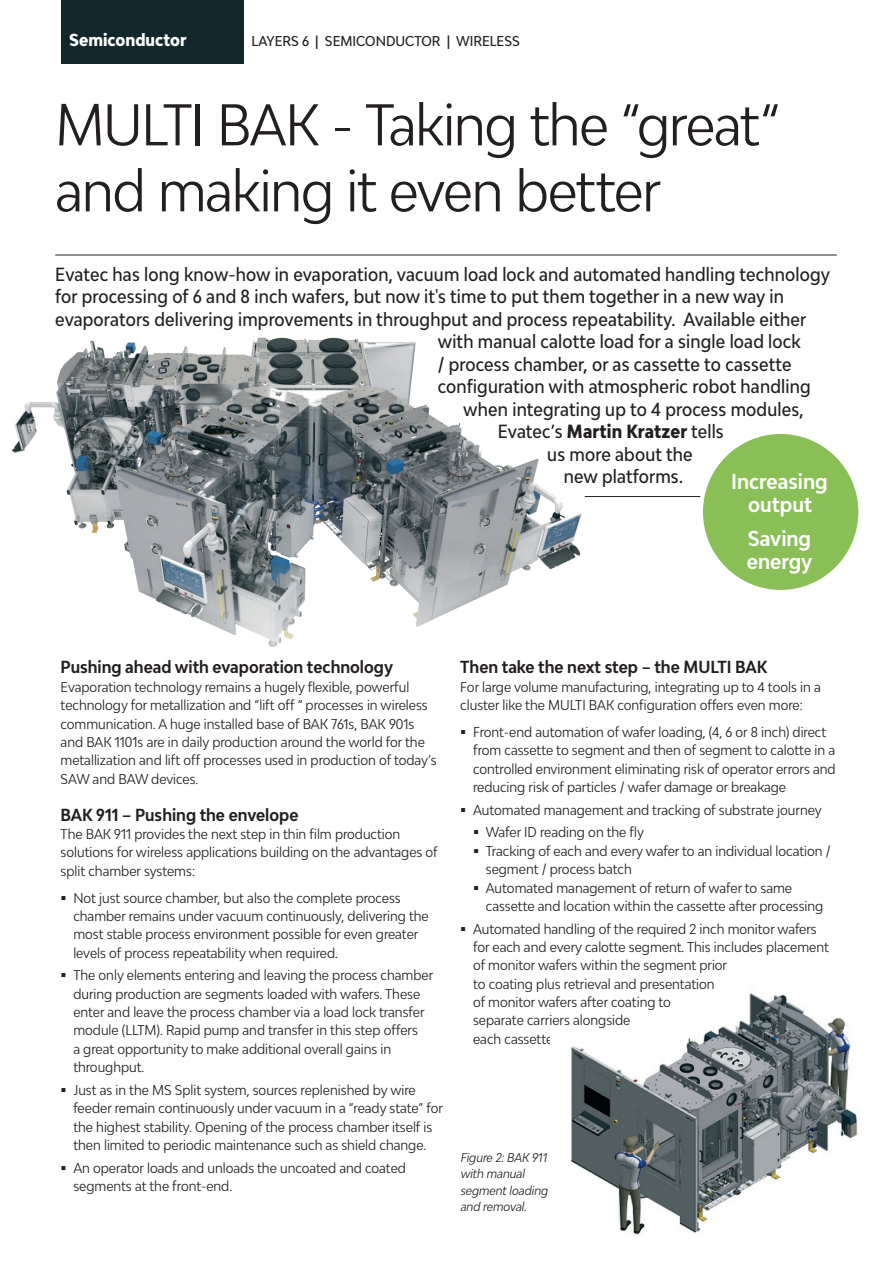
<style>
.page{position:relative;width:893px;height:1263px;background:#fff}
.page>*{position:absolute;margin:0;border:0;box-sizing:border-box;transform-origin:0 0}
.t1{font:condensed 55.5px/66px "Bw Modelica";letter-spacing:-.025em;color:#231f20}
.t2{font:700 condensed 20.4px/23px "Bw Modelica";color:#fff;text-align:center}
._11_pt_avobe_below{font:500 condensed 18px "Bw Modelica";letter-spacing:.01em;color:#231f20}
.t3{font:700 condensed 16.5px "Bw Modelica";color:#231f20}
.t4{font:800 condensed 16.5px "Bw Modelica";color:#fff}
.t5{font:condensed 13.5px/18.3px "Bw Modelica";color:#231f20}
.t6{font:500 condensed 13.5px "Bw Modelica";color:#231f20}
.t7{font:italic condensed 12px/16.5px "Bw Modelica";color:#231f20}
.s1{font-weight:800}
</style>
<div class="page">
<hr style="left:55px;top:255px;width:782px;height:1px;background:#231f20">
<hr style="left:585px;top:496px;width:115px;height:1px;background:#231f20">
<img style="left:571px;top:993px;width:287px;height:242px">
<img style="left:12px;top:337px;width:581px;height:310px">
<div style="left:701px;top:432px;width:159px;height:159px;background:#8abe56;border-radius:50%"></div>
<div style="left:700px;top:431px;width:161px;height:162px;border:3px solid #fff;border-radius:50%"></div>
<div style="left:61px;top:0;width:182px;height:64px;background:#11272a"></div>
<p class="t4" style="left:69px;top:30px;width:119px">Semiconductor</p>
<p class="t6" style="left:252px;top:33px;width:270px">LAYERS 6 | SEMICONDUCTOR | WIRELESS</p>
<h2 class="t1" style="left:55px;top:90px;width:726px">MULTI BAK - Taking the “great“ and making it even better</h2>
<p class="_11_pt_avobe_below" style="left:55px;top:262px;width:776px">Evatec has long know-how in evaporation, vacuum load lock and automated handling technology</p>
<p class="_11_pt_avobe_below" style="left:55px;top:285px;width:730px">for processing of 6 and 8 inch wafers, but now it's time to put them together in a new way in</p>
<p class="_11_pt_avobe_below" style="left:55px;top:307px;width:753px">evaporators delivering improvements in throughput and process repeatability. Available either</p>
<p class="_11_pt_avobe_below" style="left:438px;top:330px;width:365px">with manual calotte load for a single load lock</p>
<p class="_11_pt_avobe_below" style="left:438px;top:352px;width:355px">/ process chamber, or as cassette to cassette</p>
<p class="_11_pt_avobe_below" style="left:438px;top:375px;width:374px">configuration with atmospheric robot handling</p>
<p class="_11_pt_avobe_below" style="left:463px;top:397px;width:342px">when integrating up to 4 process modules,</p>
<p class="_11_pt_avobe_below" style="left:498px;top:420px;width:227px">Evatec’s <span class="s1">Martin Kratzer</span> tells</p>
<p class="_11_pt_avobe_below" style="left:547px;top:442px;width:147px">us more about the</p>
<p class="_11_pt_avobe_below" style="left:564px;top:465px;width:121px">new platforms.</p>
<p class="t2" style="left:731px;top:469px;width:98px">Increasing output</p>
<p class="t2" style="left:747px;top:526px;width:67px;text-align:left">Saving energy</p>
<p class="t3" style="left:61px;top:657px;width:334px">Pushing ahead with evaporation technology</p>
<p class="t5" style="left:61px;top:677px;width:377px">Evaporation technology remains a hugely flexible, powerful technology for metallization and “lift off “ processes in wireless communication. A huge installed base of BAK 761s, BAK 901s and BAK 1101s are in daily production around the world for the metallization and lift off processes used in production of today’s SAW and BAW devices.</p>
<p class="t3" style="left:61px;top:804px;width:239px">BAK 911 – Pushing the envelope</p>
<p class="t5" style="left:61px;top:824px;width:379px">The BAK 911 provides the next step in thin film production solutions for wireless applications building on the advantages of split chamber systems:</p>
<p class="t5" style="left:73px;top:888px;width:357px">Not just source chamber, but also the complete process chamber remains under vacuum continuously, delivering the most stable process environment possible for even greater levels of process repeatability when required.</p>
<p class="t5" style="left:73px;top:966px;width:361px">The only elements entering and leaving the process chamber during production are segments loaded with wafers. These enter and leave the process chamber via a load lock transfer module (LLTM). Rapid pump and transfer in this step offers<br>a great opportunity to make additional overall gains in throughput.</p>
<p class="t5" style="left:73px;top:1080px;width:371px">Just as in the MS Split system, sources replenished by wire feeder remain continuously under vacuum in a “ready state” for the highest stability. Opening of the process chamber itself is then limited to periodic maintenance such as shield change.</p>
<p class="t5" style="left:73px;top:1158px;width:334px">An operator loads and unloads the uncoated and coated segments at the front-end.</p>
<p class="t3" style="left:460px;top:657px;width:309px">Then take the next step – the MULTI BAK</p>
<p class="t5" style="left:460px;top:677px;width:362px">For large volume manufacturing, integrating up to 4 tools in a cluster like the MULTI BAK configuration offers even more:</p>
<p class="t5" style="left:473px;top:722px;width:364px">Front-end automation of wafer loading, (4, 6 or 8 inch) direct from cassette to segment and then of segment to calotte in a controlled environment eliminating risk of operator errors and reducing risk of particles / wafer damage or breakage</p>
<p class="t5" style="left:473px;top:800px;width:350px">Automated management and tracking of substrate journey</p>
<p class="t5" style="left:486px;top:823px;width:160px">Wafer ID reading on the fly</p>
<p class="t5" style="left:486px;top:841px;width:346px">Tracking of each and every wafer to an individual location / segment / process batch</p>
<p class="t5" style="left:486px;top:878px;width:339px">Automated management of return of wafer to same cassette and location within the cassette after processing</p>
<p class="t5" style="left:473px;top:919px;width:357px">Automated handling of the required 2 inch monitor wafers for each and every calotte segment. This includes placement of monitor wafers within the segment prior<br>to coating plus retrieval and presentation<br>of monitor wafers after coating to<br>separate carriers alongside<br>each cassette.</p>
<p class="t7" style="left:461px;top:1148px;width:89px">Figure 2: BAK 911 with manual segment loading and removal.</p>
</div>
